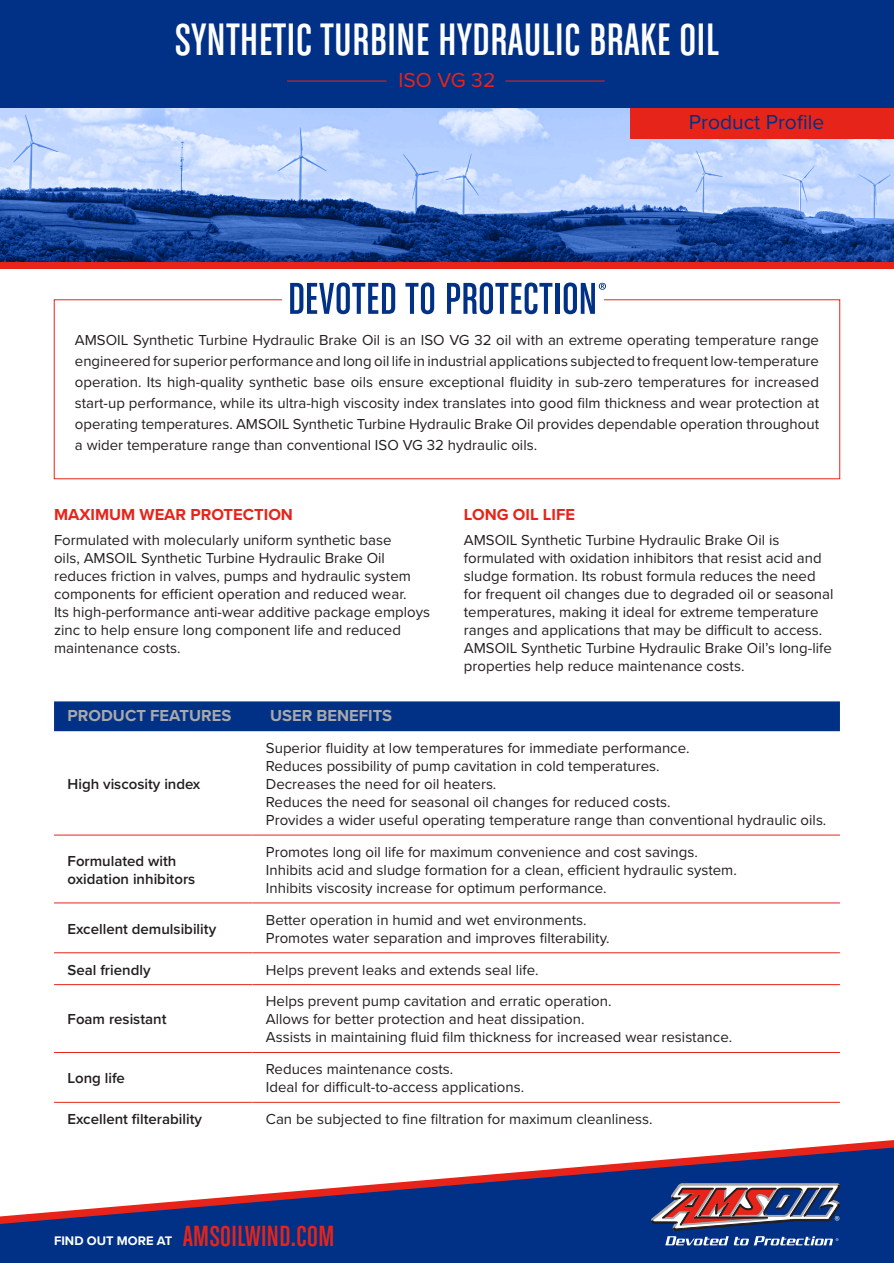
<style>
.page{position:relative;width:894px;height:1263px;background:#fff}
.page>*{position:absolute;margin:0;border:0;box-sizing:border-box;transform-origin:0 0}
.t1{font:48px "Chalet Comprime Cologne Sixty";letter-spacing:.015em;color:#fff}
.t2{font:30.9px "Chalet Comprime Cologne Sixty";letter-spacing:.015em;color:#e72419}
.Product_Profile{font:21px "Proxima Nova";color:#003186}
.Subtitle{font:21px "Proxima Nova";color:#e72419}
.Body_Header{font:700 16.5px "Proxima Nova";color:#e72419}
.Body_Header-2{font:700 16.5px "Proxima Nova";color:#a9a8aa}
.Body{font:15px/18px "Proxima Nova";color:#231f20}
.Product_Intro{font:15px/21px "Proxima Nova";color:#231f20;text-align:justify}
.Body_Header-3{font:15px/18px "Proxima Nova";color:#231f20}
.Table_Semi_Bold{font:600 15px/18px "Proxima Nova";color:#231f20}
.t3{font:700 12.9px "Proxima Nova";color:#fff}
</style>
<div class="page">
<div style="left:0;top:161px;width:893px;height:107px;background:#e72419"></div>
<img style="left:0;top:108px;width:893px;height:154px">
<div style="left:630px;top:18px;width:263px;height:121px;background:#e72419"></div>
<div style="left:0;top:0;width:893px;height:108px;background:#003186"></div>
<svg style="left:0;top:1147px;width:893px;height:116px;fill:#003186"></svg>
<svg style="left:651px;top:1183px;width:188px;height:62px"></svg>
<hr style="left:287px;top:81px;width:99px;height:1px;background:#e72419">
<hr style="left:505px;top:81px;width:99px;height:1px;background:#e72419">
<div style="left:54px;top:701px;width:785px;height:30px;background:#003186"></div>
<hr style="left:54px;top:835px;width:198px;height:1px;background:#e72419">
<hr style="left:252px;top:835px;width:587px;height:1px;background:#e72419">
<hr style="left:54px;top:902px;width:198px;height:1px;background:#e72419">
<hr style="left:252px;top:902px;width:587px;height:1px;background:#e72419">
<hr style="left:54px;top:952px;width:198px;height:1px;background:#e72419">
<hr style="left:252px;top:952px;width:587px;height:1px;background:#e72419">
<hr style="left:54px;top:984px;width:198px;height:1px;background:#e72419">
<hr style="left:252px;top:984px;width:587px;height:1px;background:#e72419">
<hr style="left:54px;top:1052px;width:198px;height:1px;background:#e72419">
<hr style="left:252px;top:1052px;width:587px;height:1px;background:#e72419">
<hr style="left:54px;top:1102px;width:198px;height:1px;background:#e72419">
<hr style="left:252px;top:1102px;width:587px;height:1px;background:#e72419">
<svg style="left:290px;top:282px;width:105px;height:32px"></svg>
<svg style="left:405px;top:282px;width:29px;height:32px"></svg>
<svg style="left:447px;top:282px;width:105px;height:32px"></svg>
<hr style="left:555px;top:283px;width:4px;height:31px;background:#003186">
<svg style="left:563px;top:282px;width:42px;height:32px"></svg>
<p class="t1" style="left:175px;top:13px;width:545px">SYNTHETIC TURBINE HYDRAULIC BRAKE OIL</p>
<p class="Subtitle" style="left:398px;top:67px;width:98px">ISO VG 32</p>
<p class="Product_Profile" style="left:688px;top:109px;width:137px">Product Profile</p>
<p class="Product_Intro" style="left:75px;top:330px;width:745px">AMSOIL Synthetic Turbine Hydraulic Brake Oil is an ISO VG 32 oil with an extreme operating temperature range engineered for superior performance and long oil life in industrial applications subjected to frequent low-temperature operation. Its high-quality synthetic base oils ensure exceptional fluidity in sub-zero temperatures for increased start-up performance, while its ultra-high viscosity index translates into good film thickness and wear protection at operating temperatures. AMSOIL Synthetic Turbine Hydraulic Brake Oil provides dependable operation throughout a wider temperature range than conventional ISO VG 32 hydraulic oils.</p>
<p class="Body_Header" style="left:54px;top:504px;width:240px">MAXIMUM WEAR PROTECTION</p>
<p class="Body_Header-3" style="left:54px;top:531px;width:377px">Formulated with molecularly uniform synthetic base<br>oils, AMSOIL Synthetic Turbine Hydraulic Brake Oil reduces friction in valves, pumps and hydraulic system components for efficient operation and reduced wear.<br>Its high-performance anti-wear additive package employs zinc to help ensure long component life and reduced maintenance costs.</p>
<p class="Body_Header-2" style="left:68px;top:706px;width:165px">PRODUCT FEATURES</p>
<p class="Body_Header-2" style="left:270px;top:706px;width:123px">USER BENEFITS</p>
<p class="Body_Header" style="left:463px;top:504px;width:113px">LONG OIL LIFE</p>
<p class="Body" style="left:463px;top:531px;width:371px">AMSOIL Synthetic Turbine Hydraulic Brake Oil is formulated with oxidation inhibitors that resist acid and sludge formation. Its robust formula reduces the need for frequent oil changes due to degraded oil or seasonal temperatures, making it ideal for extreme temperature ranges and applications that may be difficult to access.<br>AMSOIL Synthetic Turbine Hydraulic Brake Oil’s long-life properties help reduce maintenance costs.</p>
<p class="Table_Semi_Bold" style="left:68px;top:775px;width:134px">High viscosity index</p>
<p class="Body" style="left:266px;top:739px;width:561px">Superior fluidity at low temperatures for immediate performance.<br>Reduces possibility of pump cavitation in cold temperatures.<br>Decreases the need for oil heaters.<br>Reduces the need for seasonal oil changes for reduced costs.<br>Provides a wider useful operating temperature range than conventional hydraulic oils.</p>
<p class="Table_Semi_Bold" style="left:68px;top:852px;width:129px">Formulated with oxidation inhibitors</p>
<p class="Body" style="left:266px;top:843px;width:472px">Promotes long oil life for maximum convenience and cost savings.<br>Inhibits acid and sludge formation for a clean, efficient hydraulic system.<br>Inhibits viscosity increase for optimum performance.</p>
<p class="Table_Semi_Bold" style="left:68px;top:920px;width:150px">Excellent demulsibility</p>
<p class="Body" style="left:266px;top:911px;width:345px">Better operation in humid and wet environments.<br>Promotes water separation and improves filterability.</p>
<p class="Table_Semi_Bold" style="left:68px;top:961px;width:84px">Seal friendly</p>
<p class="Body" style="left:266px;top:961px;width:274px">Helps prevent leaks and extends seal life.</p>
<p class="Table_Semi_Bold" style="left:68px;top:1010px;width:100px">Foam resistant</p>
<p class="Body" style="left:266px;top:992px;width:467px">Helps prevent pump cavitation and erratic operation.<br>Allows for better protection and heat dissipation.<br>Assists in maintaining fluid film thickness for increased wear resistance.</p>
<p class="Table_Semi_Bold" style="left:68px;top:1069px;width:59px">Long life</p>
<p class="Body" style="left:266px;top:1060px;width:260px">Reduces maintenance costs.<br>Ideal for difficult-to-access applications.</p>
<p class="Table_Semi_Bold" style="left:68px;top:1110px;width:136px">Excellent filterability</p>
<p class="Body" style="left:266px;top:1110px;width:388px">Can be subjected to fine filtration for maximum cleanliness.</p>
<p class="t3" style="left:54px;top:1233px;width:120px">FIND OUT MORE AT</p>
<p class="t2" style="left:183px;top:1219px;width:153px">AMSOILWIND.COM</p>
</div>
